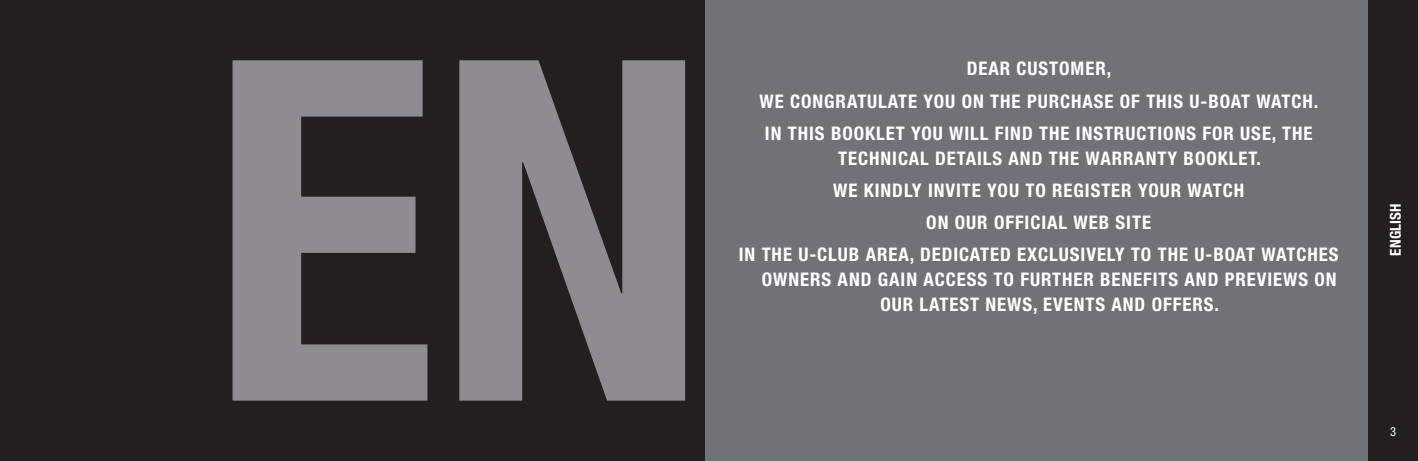
<style>
.page{position:relative;width:1418px;height:461px;background:#fff}
.page>*{position:absolute;margin:0;border:0;box-sizing:border-box;transform-origin:0 0}
.t1{font:700 condensed 476.25px "Helvetica Neue LT Std";color:#8e8c90}
.t2{font:700 condensed 18.75px/32px "Helvetica Neue LT Std";letter-spacing:.05em;color:#fff;text-align:center}
.t3{font:700 condensed 15px "Helvetica Neue LT Std";letter-spacing:.01em;color:#fff}
.t4{font:condensed 12.5px "Helvetica Neue LT Std";color:#fff}
</style>
<div class="page">
<div style="left:0;top:0;width:709px;height:461px;background:#231f20"></div>
<div style="left:705px;top:0;width:663px;height:461px;background:#717276"></div>
<div style="left:1368px;top:0;width:49px;height:461px;background:#231f20"></div>
<h1 class="t1" style="left:209px;top:-57px;width:502px">EN</h1>
<p class="t2" style="left:759px;top:52px;width:560px">DEAR CUSTOMER,<br>WE CONGRATULATE YOU ON THE PURCHASE OF THIS U-BOAT WATCH.<br>IN THIS BOOKLET YOU WILL FIND THE INSTRUCTIONS FOR USE, THE</p>
<p class="t2" style="left:838px;top:142px;width:424px">TECHNICAL DETAILS AND THE WARRANTY BOOKLET.</p>
<p class="t2" style="left:833px;top:174px;width:412px">WE KINDLY INVITE YOU TO REGISTER YOUR WATCH</p>
<p class="t2" style="left:926px;top:206px;width:226px">ON OUR OFFICIAL WEB SITE</p>
<p class="t2" style="left:738px;top:238px;width:601px">IN THE U-CLUB AREA, DEDICATED EXCLUSIVELY TO THE U-BOAT WATCHES</p>
<p class="t2" style="left:762px;top:266px;width:576px;line-height:25px">OWNERS AND GAIN ACCESS TO FURTHER BENEFITS AND PREVIEWS ON<br>OUR LATEST NEWS, EVENTS AND OFFERS.</p>
<p class="t3" style="left:1386px;top:255px;width:54px;rotate:-90deg">ENGLISH</p>
<p class="t4" style="left:1390px;top:424px;width:8px">3</p>
</div>
